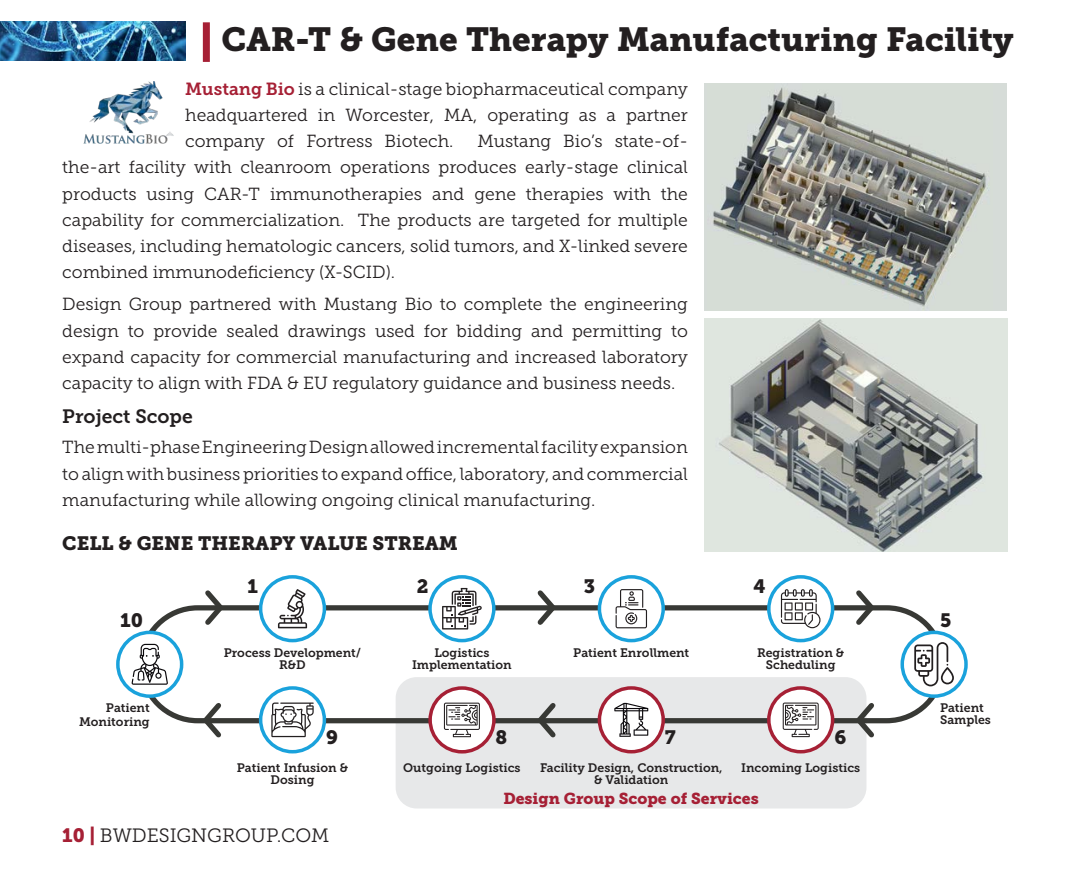
<style>
.page{position:relative;width:1071px;height:882px;background:#fff}
.page>*{position:absolute;margin:0;border:0;box-sizing:border-box;transform-origin:0 0}
.t1{font:33.25px "Museo Slab 900";color:#231f20}
.t2{font:19.25px "Museo Slab 900";color:#231f20}
.t3{font:19.25px "Museo Slab 300";letter-spacing:-.005em;color:#231f20}
.t4{font:19.25px "Museo Slab 700";color:#231f20}
.t5{font:19.25px "Museo Sans 900";color:#231f20}
.t6{font:17.5px/26.2px "Museo Slab 300";color:#231f20;text-align:justify}
.t7{font:15.75px "Museo Slab 900";color:#a62035}
.t8{font:12.25px/12.2px "Museo Slab 700";color:#231f20;text-align:center}
.s1{font-family:"Museo Slab 700";color:#a62035}
.s2{font-family:"Museo Slab 900";color:#a62035}
</style>
<div class="page">
<img style="left:0;top:21px;width:186px;height:40px">
<div style="left:203px;top:22px;width:7px;height:40px;background:#a62035"></div>
<div style="left:704px;top:83px;width:303px;height:228px;background:#d6dcd8"></div>
<img style="left:713px;top:87px;width:275px;height:222px">
<img style="left:704px;top:319px;width:303px;height:233px">
<div style="left:396px;top:677px;width:470px;height:132px;background:#e7e8e9;border-radius:21px"></div>
<div style="left:139px;top:605px;width:807px;height:118px;border:5px solid #383935;border-radius:56px"></div>
<div style="left:261px;top:577px;width:63px;height:64px;background:#fff;border-radius:50%"></div>
<svg style="left:278px;top:589px;width:29px;height:39px"></svg>
<div style="left:259px;top:575px;width:67px;height:67px;border:4px solid #1aa2dc;border-radius:50%"></div>
<svg style="left:430px;top:577px;width:64px;height:64px"></svg>
<svg style="left:442px;top:588px;width:40px;height:42px"></svg>
<div style="left:428px;top:575px;width:68px;height:67px;border:4px solid #1aa2dc;border-radius:50%"></div>
<svg style="left:599px;top:577px;width:64px;height:64px"></svg>
<svg style="left:616px;top:589px;width:31px;height:39px"></svg>
<div style="left:598px;top:575px;width:67px;height:67px;border:4px solid #1aa2dc;border-radius:50%"></div>
<svg style="left:769px;top:577px;width:64px;height:64px"></svg>
<svg style="left:781px;top:589px;width:40px;height:39px"></svg>
<div style="left:767px;top:575px;width:67px;height:67px;border:4px solid #1aa2dc;border-radius:50%"></div>
<svg style="left:902px;top:632px;width:64px;height:64px"></svg>
<svg style="left:914px;top:642px;width:40px;height:44px"></svg>
<div style="left:901px;top:631px;width:67px;height:67px;border:4px solid #1aa2dc;border-radius:50%"></div>
<div style="left:599px;top:688px;width:64px;height:64px;background:#fff;border-radius:50%"></div>
<svg style="left:614px;top:703px;width:34px;height:34px"></svg>
<div style="left:598px;top:686px;width:67px;height:67px;border:4px solid #a62035;border-radius:50%"></div>
<svg style="left:261px;top:688px;width:63px;height:64px"></svg>
<svg style="left:271px;top:703px;width:43px;height:34px"></svg>
<div style="left:259px;top:686px;width:67px;height:67px;border:4px solid #1aa2dc;border-radius:50%"></div>
<svg style="left:118px;top:632px;width:64px;height:64px"></svg>
<div style="left:116px;top:631px;width:67px;height:67px;border:4px solid #1aa2dc;border-radius:50%"></div>
<svg style="left:200px;top:590px;width:27px;height:35px"></svg>
<svg style="left:533px;top:590px;width:27px;height:35px"></svg>
<svg style="left:851px;top:590px;width:27px;height:35px"></svg>
<svg style="left:852px;top:698px;width:27px;height:44px"></svg>
<svg style="left:533px;top:703px;width:27px;height:35px"></svg>
<svg style="left:199px;top:703px;width:27px;height:35px"></svg>
<svg style="left:769px;top:688px;width:64px;height:64px;fill:#fff"></svg>
<svg style="left:783px;top:703px;width:36px;height:34px"></svg>
<div style="left:767px;top:686px;width:67px;height:67px;border:4px solid #a62035;border-radius:50%"></div>
<svg style="left:430px;top:688px;width:64px;height:64px;fill:#fff"></svg>
<svg style="left:444px;top:703px;width:36px;height:34px"></svg>
<div style="left:428px;top:686px;width:68px;height:68px;border:4px solid #a62035;border-radius:50%"></div>
<svg style="left:132px;top:644px;width:36px;height:41px"></svg>
<img style="left:84px;top:81px;width:90px;height:63px">
<p class="t1" style="left:222px;top:20px;width:794px">CAR-T &amp; Gene Therapy Manufacturing Facility</p>
<p class="t6" style="left:185px;top:76px;width:504px"><span class="s1">Mustang Bio</span> is a clinical-stage biopharmaceutical company headquartered in Worcester, MA, operating as a partner company of Fortress Biotech.</p>
<p class="t6" style="left:62px;top:128px;width:627px;text-indent:415px">Mustang Bio’s state-of&shy;the-art facility with cleanroom operations produces early-stage clinical products using CAR-T immunotherapies and gene therapies with the capability for commercialization. The products are targeted for multiple diseases, including hematologic cancers, solid tumors, and X-linked severe combined immunodeficiency (X-SCID).</p>
<p class="t6" style="left:62px;top:291px;width:627px">Design Group partnered with Mustang Bio to complete the engineering design to provide sealed drawings used for bidding and permitting to expand capacity for commercial manufacturing and increased laboratory capacity to align with FDA &amp; EU regulatory guidance and business needs.</p>
<p class="t4" style="left:62px;top:406px;width:132px">Project Scope</p>
<p class="t6" style="left:62px;top:434px;width:627px">The multi-phase Engineering Design allowed incremental facility expansion to align with business priorities to expand office, laboratory, and commercial manufacturing while allowing ongoing clinical manufacturing.</p>
<p class="t2" style="left:62px;top:532px;width:397px">CELL &amp; GENE THERAPY VALUE STREAM</p>
<p class="t2" style="left:247px;top:575px;width:12px">1</p>
<p class="t2" style="left:417px;top:575px;width:13px">2</p>
<p class="t2" style="left:584px;top:575px;width:13px">3</p>
<p class="t2" style="left:753px;top:575px;width:14px">4</p>
<p class="t5" style="left:120px;top:609px;width:25px">10</p>
<p class="t5" style="left:940px;top:609px;width:13px">5</p>
<p class="t8" style="left:79px;top:701px;width:72px;line-height:14px;text-align:right">Patient<br>Monitoring</p>
<p class="t8" style="left:224px;top:647px;width:139px">Process Development/<br>R&amp;D</p>
<p class="t8" style="left:412px;top:647px;width:101px">Logistics<br>Implementation</p>
<p class="t8" style="left:573px;top:647px;width:118px">Patient Enrollment</p>
<p class="t8" style="left:757px;top:647px;width:89px">Registration &amp;</p>
<p class="t8" style="left:766px;top:659px;width:71px">Scheduling</p>
<p class="t2" style="left:326px;top:726px;width:13px">9</p>
<p class="t2" style="left:496px;top:726px;width:13px">8</p>
<p class="t2" style="left:665px;top:726px;width:12px">7</p>
<p class="t2" style="left:834px;top:726px;width:13px">6</p>
<p class="t8" style="left:237px;top:762px;width:113px">Patient Infusion &amp;</p>
<p class="t8" style="left:403px;top:762px;width:119px">Outgoing Logistics</p>
<p class="t8" style="left:271px;top:774px;width:45px">Dosing</p>
<p class="t8" style="left:540px;top:762px;width:184px">Facility Design, Construction,</p>
<p class="t8" style="left:741px;top:762px;width:121px">Incoming Logistics</p>
<p class="t8" style="left:594px;top:774px;width:76px">&amp; Validation</p>
<p class="t7" style="left:503px;top:789px;width:257px">Design Group Scope of Services</p>
<p class="t3" style="left:62px;top:824px;width:268px"><span class="s2">10 |</span> BWDESIGNGROUP.COM</p>
<p class="t8" style="left:940px;top:702px;width:45px">Patient</p>
<p class="t8" style="left:940px;top:714px;width:52px">Samples</p>
</div>
